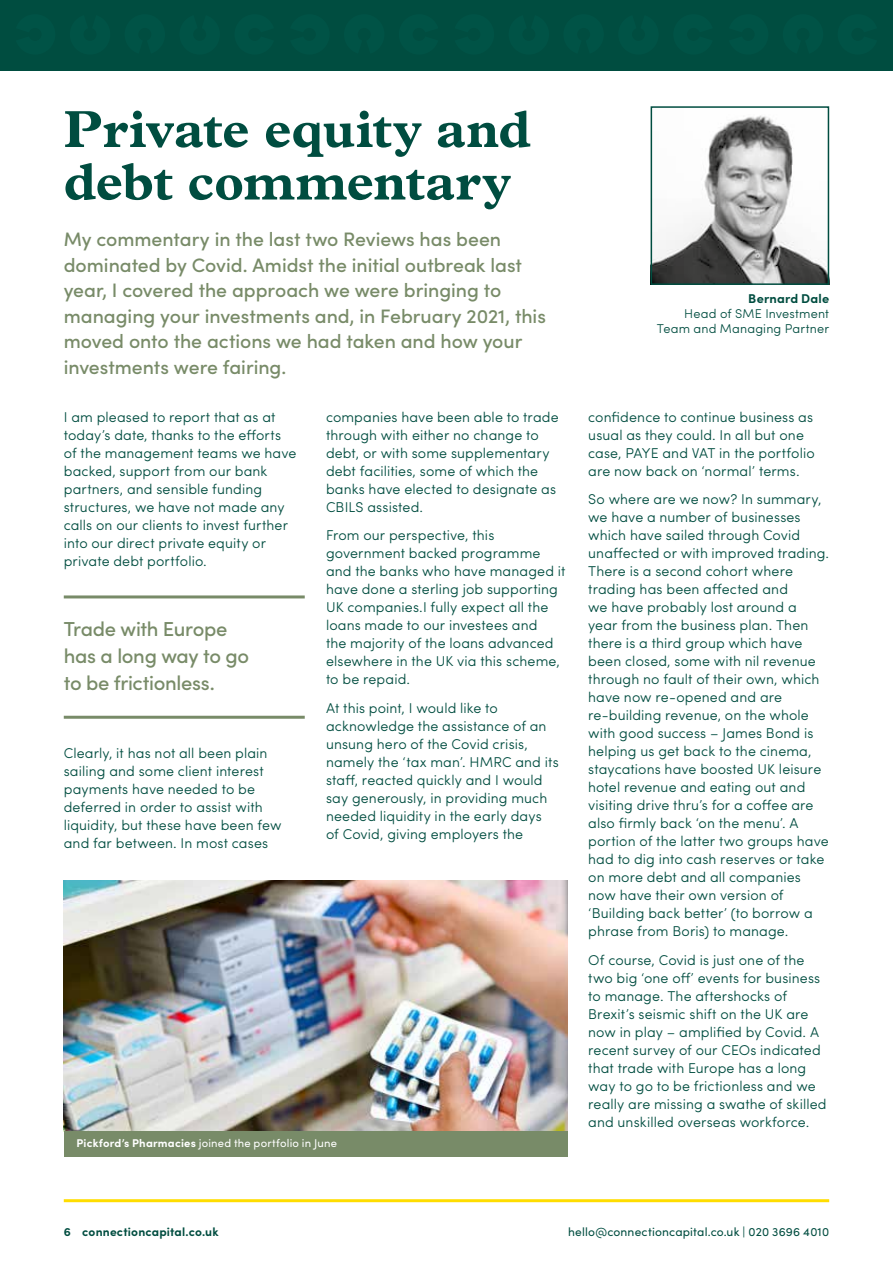
<style>
.page{position:relative;width:893px;height:1263px;background:#fff}
.page>*{position:absolute;margin:0;border:0;box-sizing:border-box;transform-origin:0 0}
.t1{font:700 52.5px/52.5px "Plantin";letter-spacing:-.005em;color:#004d40}
.t2{font:500 20.25px/27px "Sofia Pro";letter-spacing:-.015em;color:#788b68}
.t3{font:500 19.5px/25.5px "Sofia Pro";color:#788b68}
.t4{font:300 14.25px/18px "Sofia Pro";letter-spacing:.01em;color:#004d40}
.t5{font:300 12.75px/15.3px "Sofia Pro";letter-spacing:.015em;color:#004d40;text-align:right}
.t6{font:700 12.75px "Sofia Pro";letter-spacing:.015em;color:#004d40}
.t7{font:12px "Sofia Pro";letter-spacing:.015em;color:#004d40}
.t8{font:700 12px "Sofia Pro";letter-spacing:.015em;color:#004d40}
.t9{font:11.25px "Sofia Pro";letter-spacing:.015em;color:#fff}
.s1{font-weight:700}
</style>
<div class="page">
<hr style="left:64px;top:1199px;width:765px;height:3px;background:#fd0">
<div style="left:0;top:0;width:893px;height:70px;background:#004d40"></div>
<hr style="left:64px;top:595px;width:241px;height:3px;background:#788b68">
<hr style="left:64px;top:716px;width:241px;height:3px;background:#788b68">
<img style="left:654px;top:115px;width:172px;height:167px">
<div style="left:651px;top:106px;width:178px;height:179px;border:2px solid #004d40"></div>
<img style="left:64px;top:880px;width:503px;height:251px">
<div style="left:64px;top:1131px;width:503px;height:26px;background:#788b68"></div>
<h1 class="t1" style="left:64px;top:102px;width:468px">Private equity and debt commentary</h1>
<p class="t3" style="left:64px;top:226px;width:484px">My commentary in the last two Reviews has been dominated by Covid. Amidst the initial outbreak last year, I covered the approach we were bringing to managing your investments and, in February 2021, this moved onto the actions we had taken and how your investments were fairing.</p>
<p class="t4" style="left:64px;top:407px;width:234px">I am pleased to report that as at today’s date, thanks to the efforts of the management teams we have backed, support from our bank partners, and sensible funding structures, we have not made any calls on our clients to invest further into our direct private equity or private debt portfolio.</p>
<p class="t4" style="left:326px;top:407px;width:234px">companies have been able to trade through with either no change to debt, or with some supplementary debt facilities, some of which the banks have elected to designate as<br>CBILS assisted.</p>
<p class="t4" style="left:326px;top:525px;width:241px">From our perspective, this government backed programme and the banks who have managed it have done a sterling job supporting<br>UK companies.I fully expect all the loans made to our investees and<br>the majority of the loans advanced elsewhere in the UK via this scheme, to be repaid.</p>
<p class="t4" style="left:326px;top:698px;width:234px">At this point, I would like to acknowledge the assistance of an unsung hero of the Covid crisis, namely the ‘tax man’. HMRC and its staff, reacted quickly and I would say generously, in providing much needed liquidity in the early days<br>of Covid, giving employers the</p>
<h2 class="t2" style="left:64px;top:614px;width:187px">Trade with Europe has a long way to go to be frictionless.</h2>
<p class="t4" style="left:64px;top:743px;width:219px">Clearly, it has not all been plain sailing and some client interest payments have needed to be deferred in order to assist with liquidity, but these have been few and far between. In most cases</p>
<p class="t9" style="left:77px;top:1135px;width:262px"><span class="s1">Pickford’s Pharmacies</span> joined the portfolio in June</p>
<p class="t6" style="left:748px;top:288px;width:82px">Bernard Dale</p>
<p class="t5" style="left:657px;top:305px;width:174px">Head of SME Investment<br>Team and Managing Partner</p>
<p class="t4" style="left:588px;top:407px;width:228px">confidence to continue business as usual as they could. In all but one case, PAYE and VAT in the portfolio are now back on ‘normal’ terms.</p>
<p class="t4" style="left:588px;top:489px;width:242px">So where are we now? In summary, we have a number of businesses which have sailed through Covid unaffected or with improved trading.<br>There is a second cohort where trading has been affected and<br>we have probably lost around a year from the business plan. Then there is a third group which have been closed, some with nil revenue through no fault of their own, which have now re-opened and are re-building revenue, on the whole with good success – James Bond is helping us get back to the cinema, staycations have boosted UK leisure hotel revenue and eating out and visiting drive thru’s for a coffee are also firmly back ‘on the menu’. A portion of the latter two groups have had to dig into cash reserves or take on more debt and all companies now have their own version of ‘Building back better’ (to borrow a phrase from Boris) to manage.</p>
<p class="t4" style="left:588px;top:950px;width:240px">Of course, Covid is just one of the two big ‘one off’ events for business to manage. The aftershocks of Brexit’s seismic shift on the UK are now in play – amplified by Covid. A recent survey of our CEOs indicated that trade with Europe has a long way to go to be frictionless and we really are missing a swathe of skilled and unskilled overseas workforce.</p>
<p class="t8" style="left:64px;top:1222px;width:156px">6 connectioncapital.co.uk</p>
<p class="t7" style="left:568px;top:1223px;width:263px">hello@connectioncapital.co.uk | 020 3696 4010</p>
</div>
